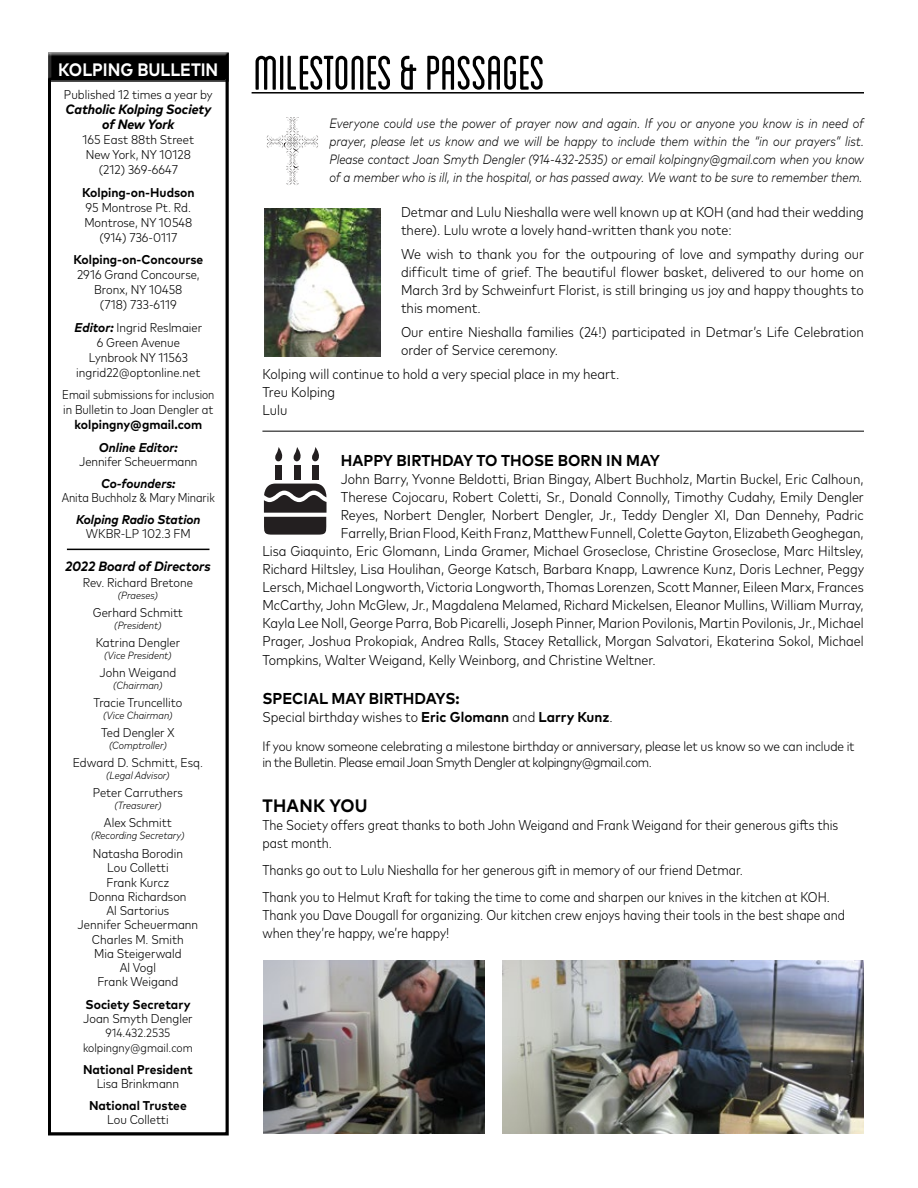
<style>
.page{position:relative;width:918px;height:1188px;background:#fff}
.page>*{position:absolute;margin:0;border:0;box-sizing:border-box;transform-origin:0 0}
.t1{font:condensed 51px "Blanch";color:#000}
.t2{font:700 18px "Mark OT";color:#fff;scale:.9 1}
.t3{font:700 18px "Mark OT";letter-spacing:.015em;color:#000;scale:.95 1}
.t4{font:700 15.75px "Mark OT";color:#000;scale:.95 1}
.t5{font:300 condensed 14.25px/18px "Mark OT";color:#000}
.t6{font:300 condensed 14.25px/18px "Mark OT";color:#000;scale:.95 1}
.t7{font:italic 300 13.5px/18px "Mark OT";color:#000;text-align:justify;scale:.85 1}
.t8{font:300 condensed 13.5px/16.5px "Mark OT";letter-spacing:-.015em;color:#000}
.t9{font:italic 700 condensed 13.5px/15px "Mark OT";color:#000;text-align:center;scale:1.05 1}
.t10{font:italic 700 13.5px "Mark OT";color:#000;scale:.95 1}
.t11{font:300 condensed 12.75px/15px "Mark OT";color:#000;text-align:center}
.t12{font:700 12.75px "Mark OT";color:#000;scale:.95 1}
.t13{font:300 condensed 12.75px/15px "Mark OT";color:#000;scale:.93 1}
.t14{font:italic 700 12.75px "Mark OT";color:#000;scale:.95 1}
.t15{font:300 condensed 12.75px "Mark OT";color:#000;scale:.95 1}
.t16{font:300 condensed 12px/14.2px "Mark OT";color:#000;text-align:center}
.t17{font:italic 300 condensed 10.5px "Mark OT";color:#000}
.s1{font-weight:700;font-style:italic;font-stretch:normal}
.s2{font-weight:700;font-stretch:normal}
</style>
<div class="page">
<div style="left:48px;top:52px;width:181px;height:1084px;border:3px solid #000"></div>
<div style="left:46px;top:52px;width:185px;height:32px;background:#000;opacity:.75"></div>
<hr style="left:67px;top:549px;width:142px;height:1px;background:#000">
<hr style="left:252px;top:92px;width:612px;height:2px;background:#000">
<svg style="left:266px;top:117px;width:52px;height:68px"></svg>
<div style="left:275px;top:465px;width:7px;height:15px;background:#231f20"></div>
<div style="left:294px;top:465px;width:7px;height:15px;background:#231f20"></div>
<div style="left:312px;top:465px;width:7px;height:15px;background:#231f20"></div>
<svg style="left:275px;top:447px;width:8px;height:15px"></svg>
<svg style="left:293px;top:447px;width:8px;height:15px"></svg>
<svg style="left:312px;top:447px;width:7px;height:15px"></svg>
<svg style="left:263px;top:484px;width:64px;height:51px"></svg>
<img style="left:263px;top:960px;width:222px;height:174px">
<img style="left:502px;top:960px;width:362px;height:174px">
<img style="left:264px;top:209px;width:117px;height:147px">
<hr style="left:262px;top:431px;width:602px;height:1px;background:#000">
<p class="t2" style="left:58px;top:58px;width:179px">KOLPING BULLETIN</p>
<p class="t11" style="left:64px;top:87px;width:150px">Published 12 times a year by</p>
<p class="t9" style="left:66px;top:102px;width:140px">Catholic Kolping Society of New York</p>
<p class="t11" style="left:83px;top:132px;width:113px">165 East 88th Street<br>New York, NY 10128 (212) 369-6647</p>
<p class="t12" style="left:82px;top:184px;width:120px">Kolping-on-Hudson</p>
<p class="t11" style="left:84px;top:200px;width:110px">95 Montrose Pt. Rd.<br>Montrose, NY 10548 (914) 736-0117</p>
<p class="t12" style="left:73px;top:252px;width:138px">Kolping-on-Concourse</p>
<p class="t11" style="left:77px;top:267px;width:124px">2916 Grand Concourse,<br>Bronx, NY 10458<br>(718) 733-6119</p>
<p class="t11" style="left:75px;top:320px;width:129px"><span class="s1">Editor:</span> Ingrid Reslmaier<br>6 Green Avenue<br>Lynbrook NY 11563 ingrid22@optonline.net</p>
<p class="t13" style="left:62px;top:387px;width:165px">Email submissions for inclusion in Bulletin to Joan Dengler at</p>
<p class="t12" style="left:75px;top:417px;width:136px">kolpingny@gmail.com</p>
<p class="t14" style="left:99px;top:439px;width:84px">Online Editor:</p>
<p class="t11" style="left:79px;top:454px;width:120px">Jennifer Scheuermann</p>
<p class="t14" style="left:101px;top:475px;width:80px">Co-founders:</p>
<p class="t15" style="left:62px;top:490px;width:163px">Anita Buchholz &amp; Mary Minarik</p>
<p class="t14" style="left:76px;top:511px;width:133px">Kolping Radio Station</p>
<p class="t11" style="left:86px;top:526px;width:106px">WKBR-LP 102.3 FM</p>
<p class="t10" style="left:65px;top:557px;width:155px">2022 Board of Directors</p>
<p class="t11" style="left:83px;top:575px;width:112px">Rev. Richard Bretone</p>
<p class="t17" style="left:118px;top:590px;width:42px">(Praeses)</p>
<p class="t11" style="left:93px;top:605px;width:92px">Gerhard Schmitt</p>
<p class="t17" style="left:114px;top:620px;width:49px">(President)</p>
<p class="t11" style="left:96px;top:635px;width:86px">Katrina Dengler</p>
<p class="t17" style="left:104px;top:650px;width:69px">(Vice President)</p>
<p class="t11" style="left:100px;top:665px;width:78px">John Weigand</p>
<p class="t17" style="left:113px;top:680px;width:51px">(Chairman)</p>
<p class="t11" style="left:94px;top:695px;width:90px">Tracie Truncellito</p>
<p class="t17" style="left:103px;top:710px;width:71px">(Vice Chairman)</p>
<p class="t11" style="left:101px;top:725px;width:75px">Ted Dengler X</p>
<p class="t17" style="left:109px;top:740px;width:59px">(Comptroller)</p>
<p class="t11" style="left:73px;top:755px;width:132px">Edward D. Schmitt, Esq.</p>
<p class="t17" style="left:106px;top:770px;width:65px">(Legal Advisor)</p>
<p class="t11" style="left:93px;top:785px;width:92px">Peter Carruthers</p>
<p class="t17" style="left:114px;top:800px;width:49px">(Treasurer)</p>
<p class="t11" style="left:104px;top:815px;width:69px">Alex Schmitt</p>
<p class="t17" style="left:91px;top:830px;width:95px">(Recording Secretary)</p>
<p class="t11" style="left:78px;top:847px;width:122px;line-height:14.2px">Natasha Borodin<br>Lou Colletti<br>Frank Kurcz<br>Donna Richardson<br>Al Sartorius<br>Jennifer Scheuermann<br>Charles M. Smith<br>Mia Steigerwald<br>Al Vogl<br>Frank Weigand</p>
<p class="t12" style="left:86px;top:996px;width:112px">Society Secretary</p>
<p class="t11" style="left:83px;top:1011px;width:111px">Joan Smyth Dengler</p>
<p class="t16" style="left:83px;top:1026px;width:111px">914.432.2535 kolpingny@gmail.com</p>
<p class="t12" style="left:83px;top:1061px;width:117px">National President</p>
<p class="t11" style="left:97px;top:1076px;width:84px">Lisa Brinkmann</p>
<p class="t12" style="left:89px;top:1097px;width:104px">National Trustee</p>
<p class="t11" style="left:107px;top:1112px;width:63px">Lou Colletti</p>
<h1 class="t1" style="left:254px;top:45px;width:292px">MILESTONES &amp; PASSAGES</h1>
<p class="t7" style="left:329px;top:114px;width:631px">Everyone could use the power of prayer now and again. If you or anyone you know is in need of prayer, please let us know and we will be happy to include them within the “in our prayers” list.<br>Please contact Joan Smyth Dengler (914-432-2535) or email kolpingny@gmail.com when you know of a member who is ill, in the hospital, or has passed away. We want to be sure to remember them.</p>
<p class="t5" style="left:401px;top:203px;width:464px">Detmar and Lulu Nieshalla were well known up at KOH (and had their wedding there). Lulu wrote a lovely hand-written thank you note:</p>
<p class="t5" style="left:401px;top:245px;width:465px;text-align:justify">We wish to thank you for the outpouring of love and sympathy during our difficult time of grief. The beautiful flower basket, delivered to our home on March 3rd by Schweinfurt Florist, is still bringing us joy and happy thoughts to this moment.</p>
<p class="t5" style="left:401px;top:323px;width:464px">Our entire Nieshalla families (24!) participated in Detmar’s Life Celebration order of Service ceremony.</p>
<p class="t5" style="left:262px;top:365px;width:359px">Kolping will continue to hold a very special place in my heart.<br>Treu Kolping<br>Lulu</p>
<p class="t4" style="left:341px;top:450px;width:338px">HAPPY BIRTHDAY TO THOSE BORN IN MAY</p>
<p class="t5" style="left:262px;top:470px;width:603px;text-align:right">John Barry, Yvonne Beldotti, Brian Bingay, Albert Buchholz, Martin Buckel, Eric Calhoun,<br>Therese Cojocaru, Robert Coletti, Sr., Donald Connolly, Timothy Cudahy, Emily Dengler<br>Reyes, Norbert Dengler, Norbert Dengler, Jr., Teddy Dengler XI, Dan Dennehy, Padric<br>Farrelly, Brian Flood, Keith Franz, Matthew Funnell, Colette Gayton, Elizabeth Geoghegan,<br>Lisa Giaquinto, Eric Glomann, Linda Gramer, Michael Groseclose, Christine Groseclose, Marc Hiltsley, Richard Hiltsley, Lisa Houlihan, George Katsch, Barbara Knapp, Lawrence Kunz, Doris Lechner, Peggy Lersch, Michael Longworth, Victoria Longworth, Thomas Lorenzen, Scott Manner, Eileen Marx, Frances McCarthy, John McGlew, Jr., Magdalena Melamed, Richard Mickelsen, Eleanor Mullins, William Murray, Kayla Lee Noll, George Parra, Bob Picarelli, Joseph Pinner, Marion Povilonis, Martin Povilonis, Jr., Michael Prager, Joshua Prokopiak, Andrea Ralls, Stacey Retallick, Morgan Salvatori, Ekaterina Sokol, Michael</p>
<p class="t5" style="left:262px;top:651px;width:395px">Tompkins, Walter Weigand, Kelly Weinborg, and Christine Weltner.</p>
<p class="t4" style="left:262px;top:689px;width:209px">SPECIAL MAY BIRTHDAYS:</p>
<p class="t5" style="left:262px;top:708px;width:352px">Special birthday wishes to <span class="s2">Eric Glomann</span> and <span class="s2">Larry Kunz</span>.</p>
<p class="t8" style="left:262px;top:738px;width:594px">If you know someone celebrating a milestone birthday or anniversary, please let us know so we can include it in the Bulletin. Please email Joan Smyth Dengler at kolpingny@gmail.com.</p>
<p class="t3" style="left:262px;top:794px;width:112px">THANK YOU</p>
<p class="t6" style="left:262px;top:816px;width:608px">The Society offers great thanks to both John Weigand and Frank Weigand for their generous gifts this past month.</p>
<p class="t6" style="left:262px;top:856px;width:599px;line-height:27px">Thanks go out to Lulu Nieshalla for her generous gift in memory of our friend Detmar.<br>Thank you to Helmut Kraft for taking the time to come and sharpen our knives in the kitchen at KOH.</p>
<p class="t6" style="left:262px;top:906px;width:615px">Thank you Dave Dougall for organizing. Our kitchen crew enjoys having their tools in the best shape and when they’re happy, we’re happy!</p>
</div>
